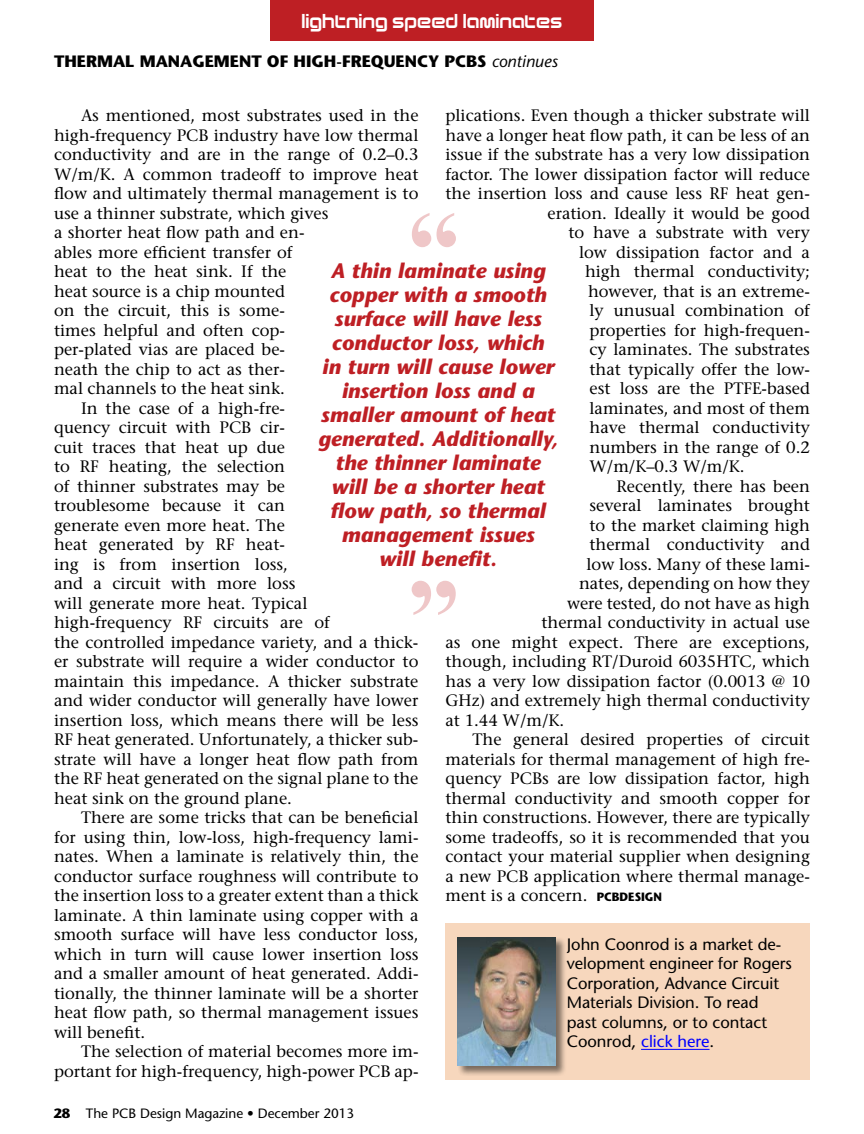
<style>
.page{position:relative;width:864px;height:1134px;background:#fff}
.page>*{position:absolute;margin:0;border:0;box-sizing:border-box;transform-origin:0 0}
.t1{font:700 105px "Times New Roman";color:#efc7c8}
.t2{font:italic 700 21px/24px "Stone Sans";color:#be1f24;text-align:center}
.t3{font:16.5px "Stone Serif";color:#000}
.t4{font:16.5px/19.5px "Stone Sans";color:#000}
.t5{font:700 16.5px "Stone Sans";color:#000}
.t6{font:italic 16.5px "Stone Sans";color:#000}
.t7{font:15px "Evolver";color:#fff}
.t8{font:13.5px "Stone Sans";color:#000}
.s1{font-family:"Stone Sans";font-weight:700;font-size:12px}
.s2{color:#00f}
.s3{font-weight:700}
</style>
<div class="page">
<div style="left:446px;top:923px;width:364px;height:157px;background:#f7d7bd"></div>
<hr style="left:641px;top:1049px;width:69px;height:1px;background:#00f">
<div style="left:458px;top:937px;width:109px;height:140px;background:#000;opacity:.5"></div>
<img style="left:458px;top:937px;width:98px;height:128px">
<div style="left:270px;top:0;width:324px;height:40px;background:#be1f24"></div>
<p class="t7" style="left:301px;top:10px;width:263px">lightning speed laminates</p>
<p class="t5" style="left:54px;top:51px;width:13px">THERMAL</p>
<p class="t5" style="left:140px;top:51px;width:14px">MANA</p>
<p class="t5" style="left:192px;top:51px;width:25px">GEMENT</p>
<p class="t5" style="left:267px;top:51px;width:129px">OF HIGH-FREQUENCY</p>
<p class="t5" style="left:445px;top:51px;width:12px">PCBS</p>
<p class="t6" style="left:492px;top:51px;width:68px">continues</p>
<p class="t3" style="left:81px;top:105px;width:339px">As mentioned, most substrates used in the</p>
<p class="t3" style="left:54px;top:125px;width:366px">high-frequency PCB industry have low thermal</p>
<p class="t3" style="left:54px;top:144px;width:366px">conductivity and are in the range of 0.2–0.3</p>
<p class="t3" style="left:54px;top:164px;width:366px">W/m/K. A common tradeoff to improve heat</p>
<p class="t3" style="left:54px;top:183px;width:366px">flow and ultimately thermal management is to</p>
<p class="t3" style="left:54px;top:203px;width:276px">use a thinner substrate, which gives</p>
<p class="t3" style="left:54px;top:222px;width:252px">a shorter heat flow path and en-</p>
<p class="t3" style="left:54px;top:242px;width:240px">ables more efficient transfer of</p>
<p class="t3" style="left:54px;top:261px;width:234px">heat to the heat sink. If the</p>
<p class="t3" style="left:54px;top:281px;width:233px">heat source is a chip mounted</p>
<p class="t3" style="left:54px;top:300px;width:232px">on the circuit, this is some-</p>
<p class="t3" style="left:54px;top:320px;width:232px">times helpful and often cop-</p>
<p class="t3" style="left:54px;top:339px;width:233px">per-plated vias are placed be-</p>
<p class="t3" style="left:54px;top:359px;width:232px">neath the chip to act as ther-</p>
<p class="t3" style="left:54px;top:378px;width:232px">mal channels to the heat sink.</p>
<p class="t3" style="left:81px;top:398px;width:206px">In the case of a high-fre-</p>
<p class="t3" style="left:54px;top:417px;width:232px">quency circuit with PCB cir-</p>
<p class="t3" style="left:54px;top:437px;width:232px">cuit traces that heat up due</p>
<p class="t3" style="left:54px;top:456px;width:233px">to RF heating, the selection</p>
<p class="t3" style="left:54px;top:476px;width:232px">of thinner substrates may be</p>
<p class="t3" style="left:54px;top:495px;width:232px">troublesome because it can</p>
<p class="t3" style="left:54px;top:515px;width:232px">generate even more heat. The</p>
<p class="t3" style="left:54px;top:534px;width:232px">heat generated by RF heat-</p>
<p class="t3" style="left:54px;top:554px;width:235px">ing is from insertion loss,</p>
<p class="t3" style="left:54px;top:573px;width:243px">and a circuit with more loss</p>
<p class="t3" style="left:54px;top:593px;width:255px">will generate more heat. Typical</p>
<p class="t3" style="left:54px;top:612px;width:278px">high-frequency RF circuits are of</p>
<p class="t3" style="left:54px;top:632px;width:366px">the controlled impedance variety, and a thick-</p>
<p class="t3" style="left:54px;top:651px;width:366px">er substrate will require a wider conductor to</p>
<p class="t3" style="left:54px;top:671px;width:366px">maintain this impedance. A thicker substrate</p>
<p class="t3" style="left:54px;top:690px;width:366px">and wider conductor will generally have lower</p>
<p class="t3" style="left:54px;top:710px;width:366px">insertion loss, which means there will be less</p>
<p class="t3" style="left:54px;top:729px;width:366px">RF heat generated. Unfortunately, a thicker sub-</p>
<p class="t3" style="left:54px;top:749px;width:366px">strate will have a longer heat flow path from</p>
<p class="t3" style="left:54px;top:768px;width:366px">the RF heat generated on the signal plane to the</p>
<p class="t3" style="left:54px;top:788px;width:239px">heat sink on the ground plane.</p>
<p class="t3" style="left:81px;top:807px;width:339px">There are some tricks that can be beneficial</p>
<p class="t3" style="left:54px;top:827px;width:366px">for using thin, low-loss, high-frequency lami-</p>
<p class="t3" style="left:54px;top:846px;width:366px">nates. When a laminate is relatively thin, the</p>
<p class="t3" style="left:54px;top:866px;width:366px">conductor surface roughness will contribute to</p>
<p class="t3" style="left:54px;top:885px;width:366px">the insertion loss to a greater extent than a thick</p>
<p class="t3" style="left:54px;top:905px;width:366px">laminate. A thin laminate using copper with a</p>
<p class="t3" style="left:54px;top:924px;width:366px">smooth surface will have less conductor loss,</p>
<p class="t3" style="left:54px;top:944px;width:366px">which in turn will cause lower insertion loss</p>
<p class="t3" style="left:54px;top:963px;width:366px">and a smaller amount of heat generated. Addi-</p>
<p class="t3" style="left:54px;top:983px;width:366px">tionally, the thinner laminate will be a shorter</p>
<p class="t3" style="left:54px;top:1002px;width:366px">heat flow path, so thermal management issues</p>
<p class="t3" style="left:54px;top:1022px;width:93px">will benefit.</p>
<p class="t3" style="left:81px;top:1041px;width:339px">The selection of material becomes more im-</p>
<p class="t3" style="left:54px;top:1061px;width:366px">portant for high-frequency, high-power PCB ap-</p>
<p class="t3" style="left:446px;top:105px;width:366px">plications. Even though a thicker substrate will</p>
<p class="t3" style="left:446px;top:125px;width:366px">have a longer heat flow path, it can be less of an</p>
<p class="t3" style="left:446px;top:144px;width:366px">issue if the substrate has a very low dissipation</p>
<p class="t3" style="left:446px;top:164px;width:366px">factor. The lower dissipation factor will reduce</p>
<p class="t3" style="left:446px;top:183px;width:366px">the insertion loss and cause less RF heat gen-</p>
<p class="t3" style="left:548px;top:203px;width:264px">eration. Ideally it would be good</p>
<p class="t3" style="left:569px;top:222px;width:243px">to have a substrate with very</p>
<p class="t3" style="left:579px;top:242px;width:233px">low dissipation factor and a</p>
<p class="t3" style="left:585px;top:261px;width:227px">high thermal conductivity;</p>
<p class="t3" style="left:588px;top:281px;width:223px">however, that is an extreme-</p>
<p class="t3" style="left:590px;top:300px;width:222px">ly unusual combination of</p>
<p class="t3" style="left:590px;top:320px;width:222px">properties for high-frequen-</p>
<p class="t3" style="left:590px;top:339px;width:222px">cy laminates. The substrates</p>
<p class="t3" style="left:590px;top:359px;width:222px">that typically offer the low-</p>
<p class="t3" style="left:590px;top:378px;width:222px">est loss are the PTFE-based</p>
<p class="t3" style="left:590px;top:398px;width:222px">laminates, and most of them</p>
<p class="t3" style="left:590px;top:417px;width:222px">have thermal conductivity</p>
<p class="t3" style="left:590px;top:437px;width:222px">numbers in the range of 0.2</p>
<p class="t3" style="left:590px;top:456px;width:157px">W/m/K–0.3 W/m/K.</p>
<p class="t3" style="left:617px;top:476px;width:195px">Recently, there has been</p>
<p class="t3" style="left:590px;top:495px;width:222px">several laminates brought</p>
<p class="t3" style="left:590px;top:515px;width:222px">to the market claiming high</p>
<p class="t3" style="left:590px;top:534px;width:222px">thermal conductivity and</p>
<p class="t3" style="left:587px;top:554px;width:225px">low loss. Many of these lami-</p>
<p class="t3" style="left:579px;top:573px;width:232px">nates, depending on how they</p>
<p class="t3" style="left:567px;top:593px;width:245px">were tested, do not have as high</p>
<p class="t3" style="left:542px;top:612px;width:270px">thermal conductivity in actual use</p>
<p class="t3" style="left:446px;top:632px;width:366px">as one might expect. There are exceptions,</p>
<p class="t3" style="left:446px;top:651px;width:366px">though, including RT/Duroid 6035HTC, which</p>
<p class="t3" style="left:446px;top:671px;width:366px">has a very low dissipation factor (0.0013 @ 10</p>
<p class="t3" style="left:446px;top:690px;width:366px">GHz) and extremely high thermal conductivity</p>
<p class="t3" style="left:446px;top:710px;width:120px">at 1.44 W/m/K.</p>
<p class="t3" style="left:473px;top:729px;width:339px">The general desired properties of circuit</p>
<p class="t3" style="left:446px;top:749px;width:366px">materials for thermal management of high fre-</p>
<p class="t3" style="left:446px;top:768px;width:366px">quency PCBs are low dissipation factor, high</p>
<p class="t3" style="left:446px;top:788px;width:366px">thermal conductivity and smooth copper for</p>
<p class="t3" style="left:446px;top:807px;width:366px">thin constructions. However, there are typically</p>
<p class="t3" style="left:446px;top:827px;width:366px">some tradeoffs, so it is recommended that you</p>
<p class="t3" style="left:446px;top:846px;width:366px">contact your material supplier when designing</p>
<p class="t3" style="left:446px;top:866px;width:366px">a new PCB application where thermal manage-</p>
<p class="t3" style="left:446px;top:886px;width:218px">ment is a concern. <span class="s1">PCBDESIGN</span></p>
<p class="t4" style="left:567px;top:934px;width:227px">John Coonrod is a market de&shy;velopment engineer for Rogers<br>Corporation, Advance Circuit<br>Materials Division. To read past columns, or to contact<br>Coonrod, <span class="s2">click here</span>.</p>
<h1 class="t1" style="left:408px;top:176px;width:54px">“</h1>
<p class="t2" style="left:318px;top:258px;width:242px">A thin laminate using copper with a smooth surface will have less conductor loss, which<br>in turn will cause lower insertion loss and a smaller amount of heat generated. Additionally, the thinner laminate will be a shorter heat flow path, so thermal management issues<br>will benefit.</p>
<h1 class="t1" style="left:407px;top:544px;width:54px">”</h1>
<p class="t8" style="left:53px;top:1105px;width:303px"><span class="s3">28</span> The PCB Design Magazine • December 2013</p>
</div>
